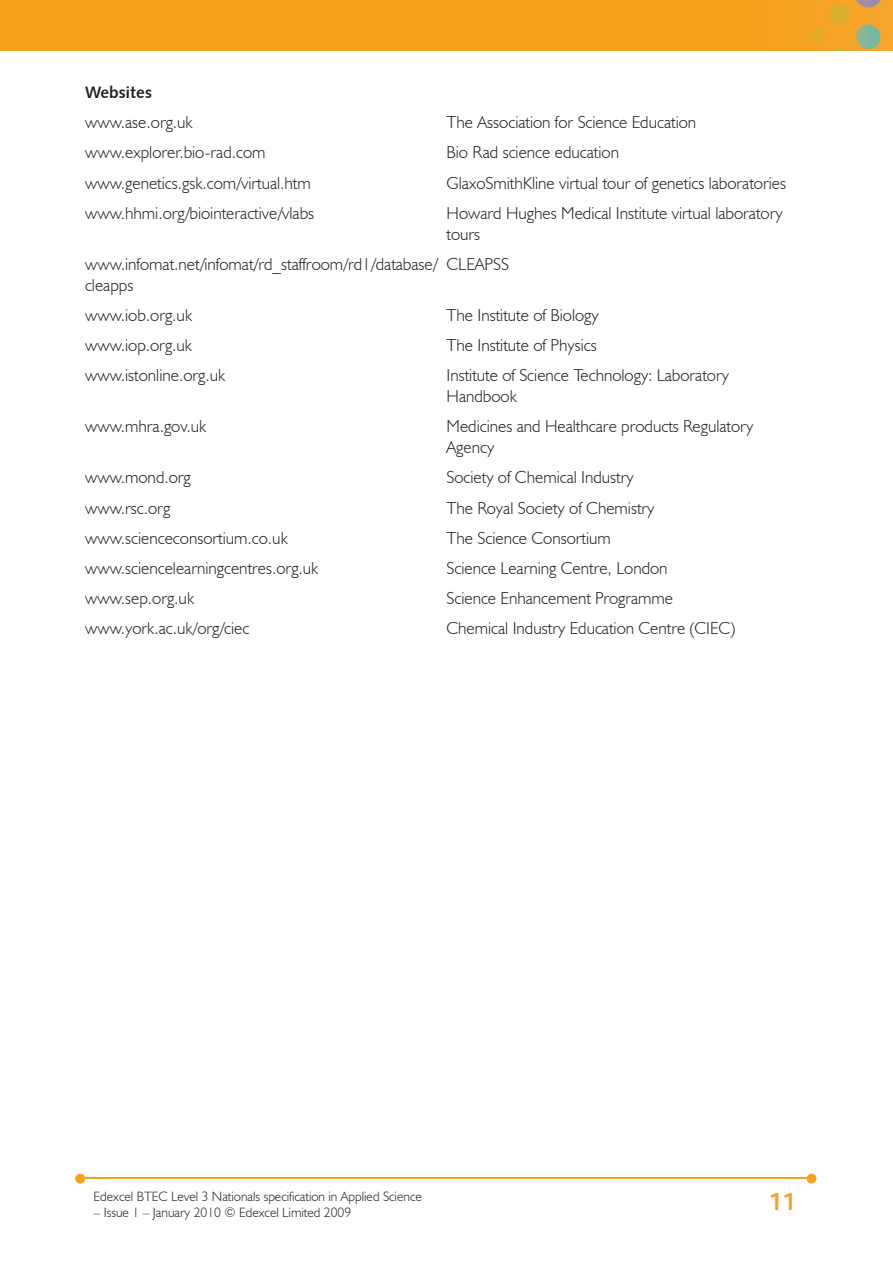
<style>
.page{position:relative;width:893px;height:1263px;background:#fff}
.page>*{position:absolute;margin:0;border:0;box-sizing:border-box;transform-origin:0 0}
.t1{font:700 25.5px "Bliss";color:#f6a01b}
.t2{font:300 17.25px/21px "Humanist 521 BT";color:#231f20}
.t3{font:16.5px "Humanist 531 BT Bold A";color:#231f20}
.t4{font:300 13.5px "Humanist 521 BT";color:#231f20}
</style>
<div class="page">
<img style="left:0;top:0;width:893px;height:51px">
<hr style="left:82px;top:1178px;width:728px;height:1px;background:#f6a01b">
<svg style="left:807px;top:1174px;width:9px;height:9px"></svg>
<svg style="left:75px;top:1174px;width:10px;height:9px"></svg>
<p class="t3" style="left:85px;top:82px;width:69px">Websites</p>
<p class="t2" style="left:85px;top:112px;width:109px">www.ase.org.uk</p>
<p class="t2" style="left:446px;top:112px;width:251px">The Association for Science Education</p>
<p class="t2" style="left:85px;top:142px;width:182px">www.explorer.bio-rad.com</p>
<p class="t2" style="left:446px;top:142px;width:174px">Bio Rad science education</p>
<p class="t2" style="left:85px;top:172px;width:227px">www.genetics.gsk.com/virtual.htm</p>
<p class="t2" style="left:446px;top:172px;width:341px">GlaxoSmithKline virtual tour of genetics laboratories</p>
<p class="t2" style="left:85px;top:202px;width:231px">www.hhmi.org/biointeractive/vlabs</p>
<p class="t2" style="left:446px;top:202px;width:338px">Howard Hughes Medical Institute virtual laboratory tours</p>
<p class="t2" style="left:85px;top:253px;width:354px">www.infomat.net/infomat/rd_staffroom/rd1/database/ cleapps</p>
<p class="t2" style="left:446px;top:253px;width:64px">CLEAPSS</p>
<p class="t2" style="left:85px;top:304px;width:109px">www.iob.org.uk</p>
<p class="t2" style="left:446px;top:304px;width:154px">The Institute of Biology</p>
<p class="t2" style="left:85px;top:334px;width:109px">www.iop.org.uk</p>
<p class="t2" style="left:446px;top:334px;width:152px">The Institute of Physics</p>
<p class="t2" style="left:85px;top:364px;width:142px">www.istonline.org.uk</p>
<p class="t2" style="left:446px;top:364px;width:284px">Institute of Science Technology: Laboratory<br>Handbook</p>
<p class="t2" style="left:85px;top:416px;width:123px">www.mhra.gov.uk</p>
<p class="t2" style="left:446px;top:416px;width:308px">Medicines and Healthcare products Regulatory<br>Agency</p>
<p class="t2" style="left:85px;top:467px;width:107px">www.mond.org</p>
<p class="t2" style="left:446px;top:467px;width:189px">Society of Chemical Industry</p>
<p class="t2" style="left:85px;top:497px;width:87px">www.rsc.org</p>
<p class="t2" style="left:446px;top:497px;width:210px">The Royal Society of Chemistry</p>
<p class="t2" style="left:85px;top:527px;width:204px">www.scienceconsortium.co.uk</p>
<p class="t2" style="left:446px;top:527px;width:166px">The Science Consortium</p>
<p class="t2" style="left:85px;top:557px;width:235px">www.sciencelearningcentres.org.uk</p>
<p class="t2" style="left:446px;top:557px;width:223px">Science Learning Centre, London</p>
<p class="t2" style="left:85px;top:587px;width:111px">www.sep.org.uk</p>
<p class="t2" style="left:446px;top:587px;width:228px">Science Enhancement Programme</p>
<p class="t2" style="left:85px;top:617px;width:166px">www.york.ac.uk/org/ciec</p>
<p class="t2" style="left:446px;top:617px;width:290px">Chemical Industry Education Centre (CIEC)</p>
<p class="t4" style="left:94px;top:1188px;width:330px">Edexcel BTEC Level 3 Nationals specification in Applied Science</p>
<p class="t4" style="left:94px;top:1204px;width:259px">– Issue 1 – January 2010 © Edexcel Limited 2009</p>
<h1 class="t1" style="left:768px;top:1189px;width:29px">11</h1>
</div>
